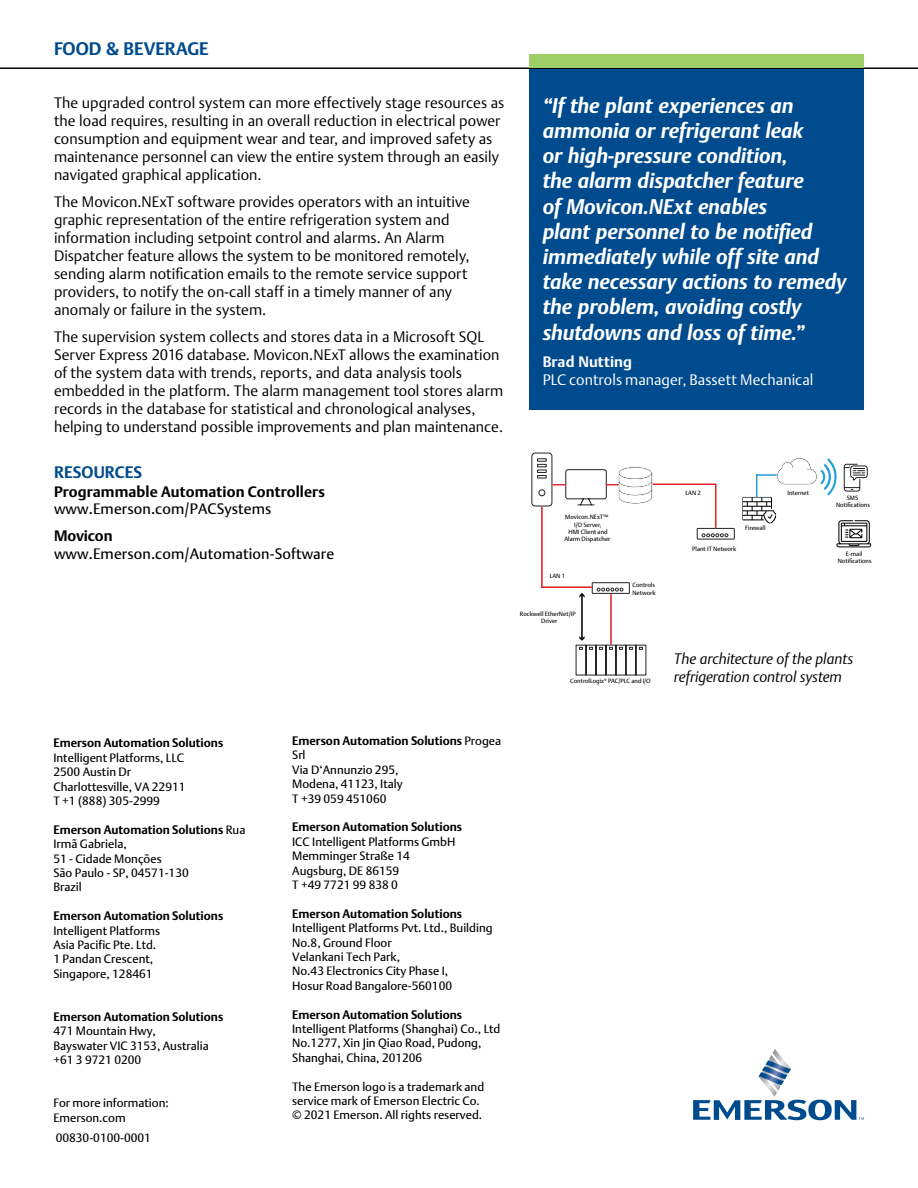
<style>
.page{position:relative;width:918px;height:1188px;background:#fff}
.page>*{position:absolute;margin:0;border:0;box-sizing:border-box;transform-origin:0 0}
.t1{font:italic 700 21px/25.2px "DTL Argo ET";letter-spacing:-.005em;color:#fff}
.t2{font:700 18px "DTL Argo ET";color:#004b8d}
.t3{font:700 16.5px "DTL Argo ET";letter-spacing:.005em;color:#004b8d}
.t4{font:300 15px/18px "DTL Argo ET";color:#000}
.t5{font:15px "DTL Argo T";letter-spacing:.005em;color:#000}
.t6{font:italic 300 15px "DTL Argo ET";color:#000}
.t7{font:700 15px "DTL Argo ET";letter-spacing:.005em;color:#000}
.t8{font:15px "DTL Argo T Light";color:#fff}
.t9{font:700 15px "DTL Argo ET";letter-spacing:.005em;color:#fff}
.t10{font:12px/14.4px "DTL Argo T";color:#000}
.t11{font:700 12px "DTL Argo T";color:#000}
.t12{font:6.15px/7.4px "DTL Argo T";color:#000;text-align:center}
.s1{font-weight:700}
</style>
<div class="page">
<hr style="left:0;top:68px;width:918px;height:1px;background:#000">
<svg style="left:693px;top:1049px;width:171px;height:71px"></svg>
<div style="left:529px;top:69px;width:335px;height:340px;background:#004b8d"></div>
<div style="left:529px;top:54px;width:335px;height:14px;background:#a0cf67"></div>
<svg style="left:531px;top:453px;width:204px;height:223px"></svg>
<hr style="left:610px;top:594px;width:2px;height:51px;background:#e62227">
<hr style="left:541px;top:506px;width:2px;height:82px;background:#e62227">
<hr style="left:541px;top:586px;width:51px;height:2px;background:#e62227">
<hr style="left:581px;top:595px;width:2px;height:44px;background:#000">
<svg style="left:579px;top:593px;width:6px;height:5px"></svg>
<svg style="left:579px;top:636px;width:6px;height:5px"></svg>
<svg style="left:553px;top:484px;width:12px;height:1px"></svg>
<hr style="left:653px;top:483px;width:63px;height:2px;background:#e52429">
<hr style="left:715px;top:484px;width:2px;height:44px;background:#e52429">
<svg style="left:606px;top:466px;width:46px;height:38px"></svg>
<svg style="left:742px;top:457px;width:129px;height:90px"></svg>
<p class="t2" style="left:54px;top:38px;width:156px">FOOD &amp; BEVERAGE</p>
<p class="t4" style="left:54px;top:94px;width:452px">The upgraded control system can more effectively stage resources as the load requires, resulting in an overall reduction in electrical power consumption and equipment wear and tear, and improved safety as maintenance personnel can view the entire system through an easily navigated graphical application.</p>
<p class="t4" style="left:54px;top:193px;width:418px">The Movicon.NExT software provides operators with an intuitive graphic representation of the entire refrigeration system and information including setpoint control and alarms. An Alarm Dispatcher feature allows the system to be monitored remotely, sending alarm notification emails to the remote service support providers, to notify the on-call staff in a timely manner of any anomaly or failure in the system.</p>
<p class="t4" style="left:54px;top:328px;width:451px">The supervision system collects and stores data in a Microsoft SQL Server Express 2016 database. Movicon.NExT allows the examination of the system data with trends, reports, and data analysis tools embedded in the platform. The alarm management tool stores alarm records in the database for statistical and chronological analyses, helping to understand possible improvements and plan maintenance.</p>
<p class="t3" style="left:54px;top:463px;width:90px">RESOURCES</p>
<p class="t7" style="left:54px;top:483px;width:272px">Programmable Automation Controllers</p>
<p class="t5" style="left:54px;top:500px;width:219px">www.Emerson.com/PACSystems</p>
<p class="t7" style="left:54px;top:527px;width:60px">Movicon</p>
<p class="t5" style="left:54px;top:545px;width:282px">www.Emerson.com/Automation-Software</p>
<p class="t1" style="left:543px;top:93px;width:305px">“If the plant experiences an ammonia or refrigerant leak<br>or high-pressure condition,<br>the alarm dispatcher feature<br>of Movicon.NExt enables<br>plant personnel to be notified immediately while off site and take necessary actions to remedy the problem, avoiding costly shutdowns and loss of time.”</p>
<p class="t9" style="left:543px;top:352px;width:91px">Brad Nutting</p>
<p class="t8" style="left:543px;top:370px;width:272px">PLC controls manager, Bassett Mechanical</p>
<p class="t12" style="left:564px;top:514px;width:48px">Movicon.NExT™<br>I/O Server,<br>HMI Client and<br>Alarm Dispatcher</p>
<p class="t12" style="left:550px;top:573px;width:17px">LAN 1</p>
<p class="t12" style="left:520px;top:610px;width:57px">Rockwell EtherNet/IP<br>Driver</p>
<p class="t12" style="left:632px;top:581px;width:25px;text-align:left">Controls<br>Network</p>
<p class="t12" style="left:686px;top:489px;width:17px">LAN 2</p>
<p class="t12" style="left:692px;top:545px;width:46px">Plant IT Network</p>
<p class="t12" style="left:745px;top:524px;width:22px">Firewall</p>
<p class="t12" style="left:787px;top:489px;width:23px">Internet</p>
<p class="t12" style="left:836px;top:494px;width:35px">SMS<br>Notifications</p>
<p class="t12" style="left:838px;top:550px;width:35px">E-mail<br>Notifications</p>
<p class="t6" style="left:674px;top:650px;width:181px">The architecture of the plants</p>
<p class="t12" style="left:570px;top:677px;width:82px">ControlLogix<sup>®</sup> PAC/PLC and I/O</p>
<p class="t6" style="left:674px;top:668px;width:170px">refrigeration control system</p>
<p class="t11" style="left:53px;top:736px;width:171px">Emerson Automation Solutions</p>
<p class="t10" style="left:53px;top:750px;width:134px">Intelligent Platforms, LLC<br>2500 Austin Dr<br>Charlottesville, VA 22911<br>T +1 (888) 305-2999</p>
<p class="t10" style="left:53px;top:822px;width:194px"><span class="s1">Emerson Automation Solutions</span> Rua<br>Irmã Gabriela,<br>51 - Cidade Monções<br>São Paulo - SP, 04571-130<br>Brazil</p>
<p class="t11" style="left:53px;top:909px;width:171px">Emerson Automation Solutions</p>
<p class="t10" style="left:53px;top:923px;width:108px">Intelligent Platforms<br>Asia Pacific Pte. Ltd.<br>1 Pandan Crescent,<br>Singapore, 128461</p>
<p class="t11" style="left:53px;top:1010px;width:171px">Emerson Automation Solutions</p>
<p class="t10" style="left:53px;top:1024px;width:157px">471 Mountain Hwy,<br>Bayswater VIC 3153, Australia +61 3 9721 0200</p>
<p class="t10" style="left:53px;top:1096px;width:117px">For more information:<br>Emerson.com</p>
<p class="t10" style="left:56px;top:1130px;width:97px">00830-0100-0001</p>
<p class="t10" style="left:292px;top:733px;width:211px"><span class="s1">Emerson Automation Solutions</span> Progea<br>Srl<br>Via D‘Annunzio 295,<br>Modena, 41123, Italy<br>T +39 059 451060</p>
<p class="t11" style="left:292px;top:820px;width:171px">Emerson Automation Solutions</p>
<p class="t10" style="left:292px;top:834px;width:165px">ICC Intelligent Platforms GmbH<br>Memminger Straße 14<br>Augsburg, DE 86159<br>T +49 7721 99 838 0</p>
<p class="t11" style="left:292px;top:906px;width:171px">Emerson Automation Solutions</p>
<p class="t10" style="left:292px;top:921px;width:202px">Intelligent Platforms Pvt. Ltd., Building<br>No.8, Ground Floor<br>Velankani Tech Park,<br>No.43 Electronics City Phase I,<br>Hosur Road Bangalore-560100</p>
<p class="t11" style="left:292px;top:1007px;width:171px">Emerson Automation Solutions</p>
<p class="t10" style="left:292px;top:1021px;width:210px">Intelligent Platforms (Shanghai) Co., Ltd<br>No.1277, Xin Jin Qiao Road, Pudong,<br>Shanghai, China, 201206</p>
<p class="t10" style="left:292px;top:1079px;width:194px">The Emerson logo is a trademark and service mark of Emerson Electric Co. © 2021 Emerson. All rights reserved.</p>
</div>
